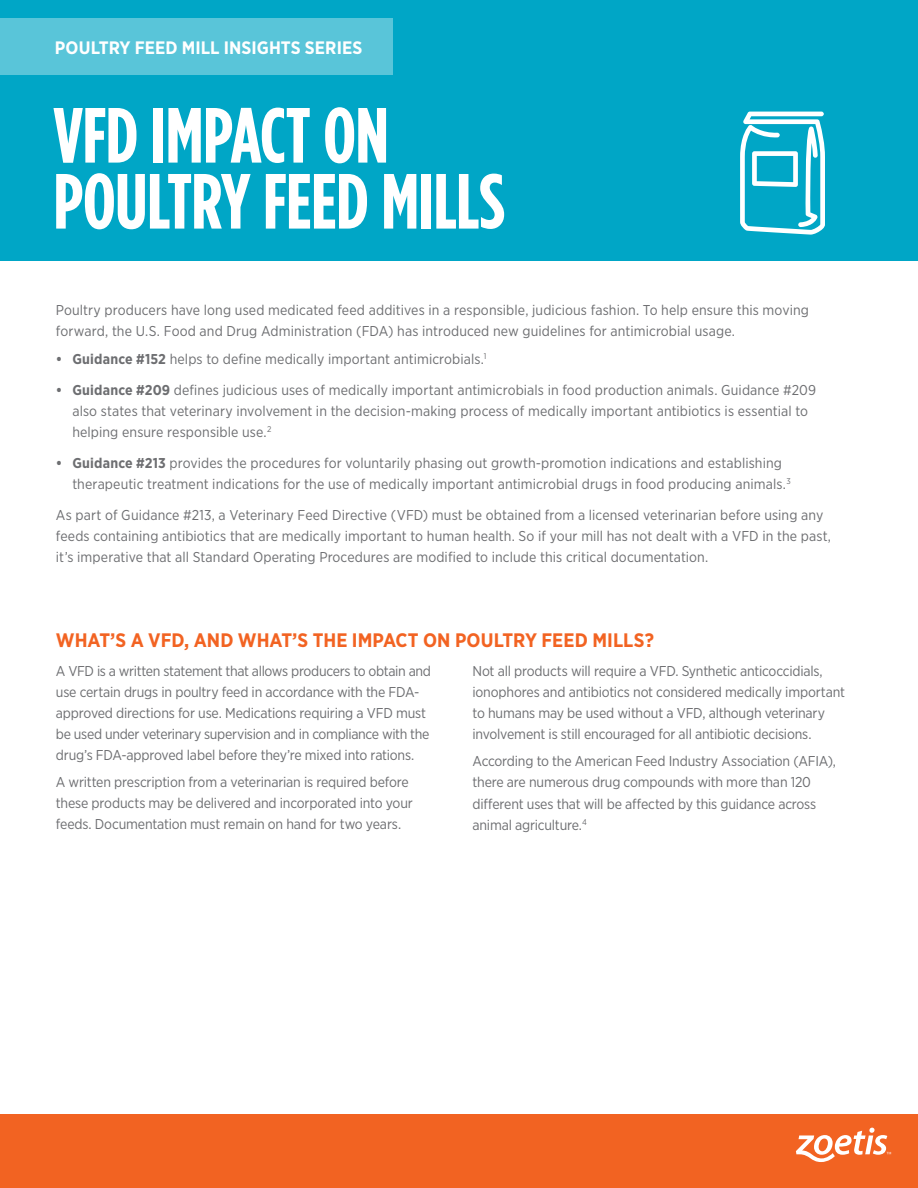
<style>
.page{position:relative;width:918px;height:1188px;background:#fff}
.page>*{position:absolute;margin:0;border:0;box-sizing:border-box;transform-origin:0 0}
.t1{font:700 78px/66px "Gotham Condensed";letter-spacing:-.01em;color:#fff}
.t2{font:700 19.5px "Gotham Narrow";color:#f26322}
.t3{font:700 18px "Gotham Narrow";letter-spacing:.005em;color:#fff}
.t4{font:14.25px/21px "Gotham Narrow";letter-spacing:-.005em;color:#6d6e71}
.s1{font-weight:700}
</style>
<div class="page">
<div style="left:0;top:0;width:918px;height:261px;background:#00a6c6"></div>
<div style="left:0;top:1114px;width:918px;height:74px;background:#f26322"></div>
<svg style="left:796px;top:1128px;width:95px;height:34px"></svg>
<div style="left:0;top:18px;width:393px;height:56px;background:#59c5d9"></div>
<svg style="left:740px;top:112px;width:85px;height:123px"></svg>
<p class="t3" style="left:55px;top:36px;width:309px">POULTRY FEED MILL INSIGHTS SERIES</p>
<h1 class="t1" style="left:53px;top:102px;width:453px">VFD IMPACT ON<br>POULTRY FEED MILLS</h1>
<p class="t4" style="left:56px;top:300px;width:755px">Poultry producers have long used medicated feed additives in a responsible, judicious fashion. To help ensure this moving forward, the U.S. Food and Drug Administration (FDA) has introduced new guidelines for antimicrobial usage.</p>
<p class="t4" style="left:56px;top:348px;width:432px"><span class="s1">• Guidance #152</span> helps to define medically important antimicrobials.<sup>1</sup></p>
<p class="t4" style="left:72px;top:379px;width:745px;text-indent:-17px"><span class="s1">• Guidance #209</span> defines judicious uses of medically important antimicrobials in food production animals. Guidance #209 also states that veterinary involvement in the decision-making process of medically important antibiotics is essential to helping ensure responsible use.<sup>2</sup></p>
<p class="t4" style="left:72px;top:452px;width:720px;text-indent:-17px"><span class="s1">• Guidance #213</span> provides the procedures for voluntarily phasing out growth-promotion indications and establishing therapeutic treatment indications for the use of medically important antimicrobial drugs in food producing animals.<sup>3</sup></p>
<p class="t4" style="left:56px;top:504px;width:777px">As part of Guidance #213, a Veterinary Feed Directive (VFD) must be obtained from a licensed veterinarian before using any feeds containing antibiotics that are medically important to human health. So if your mill has not dealt with a VFD in the past, it’s imperative that all Standard Operating Procedures are modified to include this critical documentation.</p>
<h2 class="t2" style="left:56px;top:628px;width:600px">WHAT’S A VFD, AND WHAT’S THE IMPACT ON POULTRY FEED MILLS?</h2>
<p class="t4" style="left:56px;top:660px;width:377px">A VFD is a written statement that allows producers to obtain and use certain drugs in poultry feed in accordance with the FDA&shy;approved directions for use. Medications requiring a VFD must be used under veterinary supervision and in compliance with the drug’s FDA-approved label before they’re mixed into rations.</p>
<p class="t4" style="left:56px;top:772px;width:358px">A written prescription from a veterinarian is required before these products may be delivered and incorporated into your feeds. Documentation must remain on hand for two years.</p>
<p class="t4" style="left:472px;top:660px;width:374px">Not all products will require a VFD. Synthetic anticoccidials, ionophores and antibiotics not considered medically important to humans may be used without a VFD, although veterinary involvement is still encouraged for all antibiotic decisions.</p>
<p class="t4" style="left:472px;top:751px;width:365px">According to the American Feed Industry Association (AFIA), there are numerous drug compounds with more than 120 different uses that will be affected by this guidance across animal agriculture.<sup>4</sup></p>
</div>
